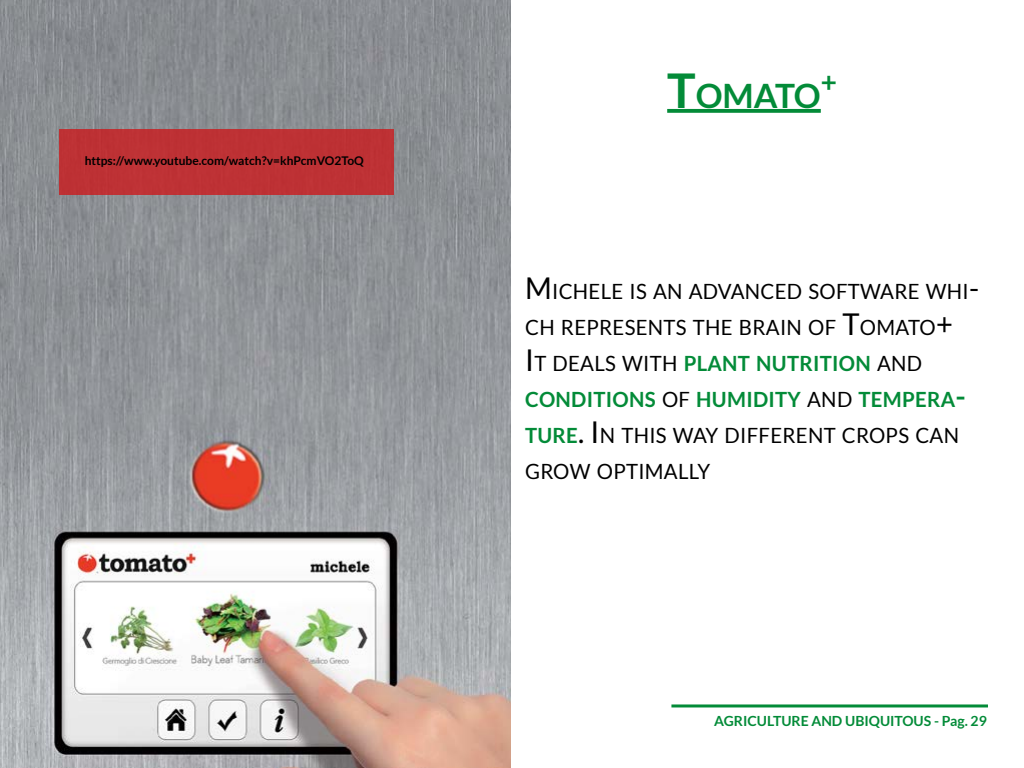
<style>
.page{position:relative;width:1024px;height:768px;background:#fff}
.page>*{position:absolute;margin:0;border:0;box-sizing:border-box;transform-origin:0 0}
.t1{font:700 33.6px "Lato";color:#038b38}
.t2{font:700 28px "Lato";color:#038b38}
.t3{font:21px/36px "Lato";letter-spacing:.015em;color:#000}
.t4{font:700 14px "Lato";color:#038b38}
.t5{font:700 12px "Lato";color:#000}
.s1{font-size:48px}
.s2{font-size:30px}
.s3{font-weight:700;color:#038b38}
.s4{font-weight:700;font-size:30px;color:#038b38}
</style>
<div class="page">
<hr style="left:671px;top:704px;width:317px;height:3px;background:#038b38">
<img style="left:0;top:0;width:511px;height:768px">
<svg style="left:667px;top:109px;width:154px;height:4px"></svg>
<div style="left:60px;top:130px;width:334px;height:65px;background:#be3134"></div>
<p class="t5" style="left:85px;top:154px;width:281px">https://www.youtube.com/watch?v=khPcmVO2ToQ</p>
<h1 class="t1" style="left:667px;top:77px;width:155px"><span class="s1">T</span>OMATO</h1>
<h2 class="t2" style="left:821px;top:66px;width:18px">+</h2>
<p class="t3" style="left:525px;top:273px;width:456px"><span class="s2">M</span> ICHELE IS AN ADVANCED SOFTWARE WH I<span class="s2">-<br></span>CH REPRESENTS THE BRAIN OF <span class="s2">T</span>OMATO<span class="s2">+<br>I</span> T DEALS WITH <span class="s3">PLANT NUTRITION</span> AND<br><span class="s3">CONDITIONS</span> OF <span class="s3">HUMIDITY</span> AND <span class="s3">TEMPERA</span><span class="s4">-<br></span><span class="s3">TURE</span><span class="s2">. I</span> N TH IS WAY DIFFERENT CROPS CAN<br>GROW OPTIMALLY</p>
<p class="t4" style="left:714px;top:713px;width:274px">AGRICULTURE AND UBIQUITOUS - Pag. 29</p>
</div>
